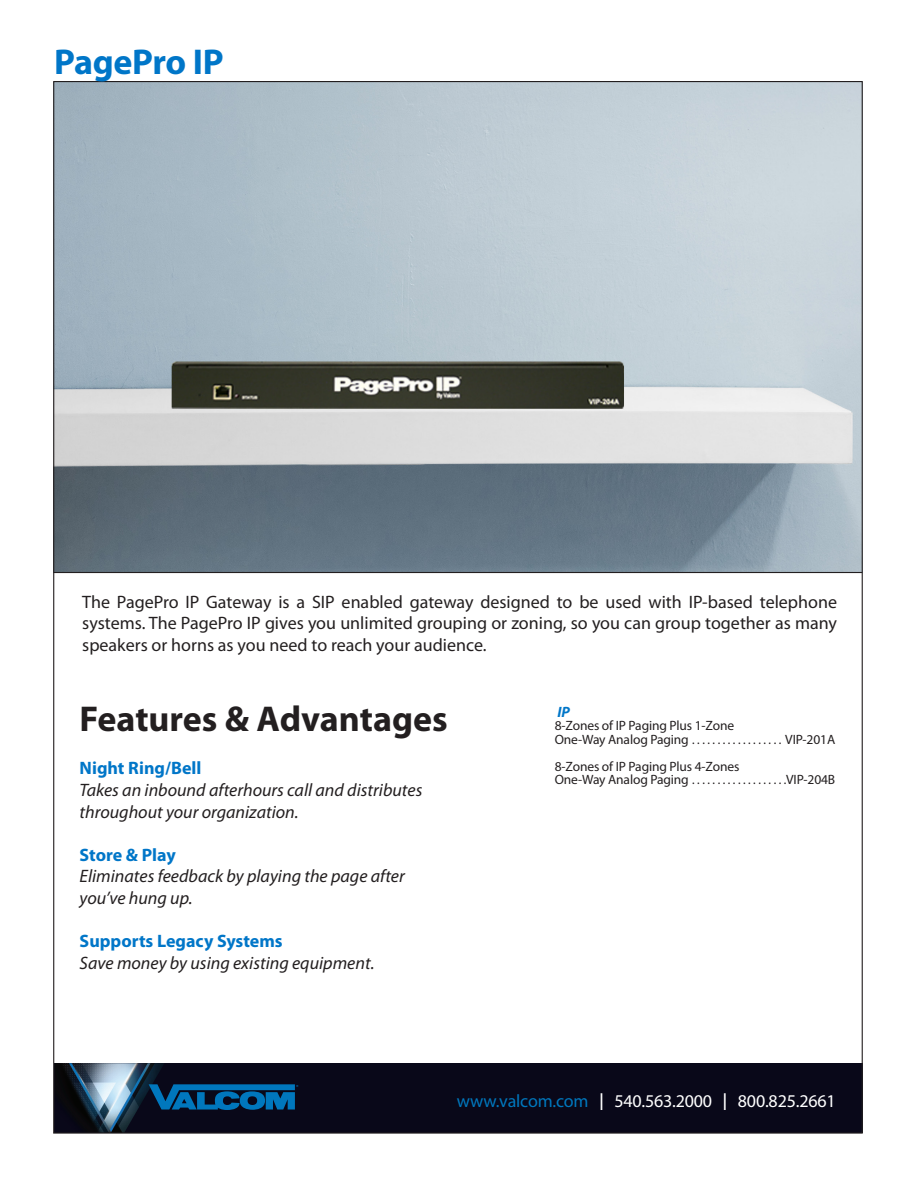
<style>
.page{position:relative;width:918px;height:1188px;background:#fff}
.page>*{position:absolute;margin:0;border:0;box-sizing:border-box;transform-origin:0 0}
.t1{font:700 36px "Myriad Pro";color:#231f20}
.t2{font:700 36px "Myriad Pro";letter-spacing:-.01em;color:#0076c8}
.t3{font:18px/21.6px "Myriad Pro";color:#231f20;text-align:justify}
.t4{font:italic 18px/21.6px "Myriad Pro";color:#231f20}
.t5{font:700 18px "Myriad Pro";color:#0076c8}
.t6{font:18px "Myriad Pro";letter-spacing:-.01em;color:#fff}
.t7{font:italic 700 15px "Myriad Pro";color:#0076c8}
.t8{font:13.5px/13.5px "Myriad Pro";letter-spacing:-.01em;color:#231f20}
.t9{font:6px "Myriad Pro";color:#0077bd}
.s1{color:#0077bd}
.s2{font-size:24.9px}
</style>
<div class="page">
<div style="left:54px;top:1063px;width:809px;height:70px;background:#090819"></div>
<img style="left:55px;top:1063px;width:109px;height:69px">
<svg style="left:149px;top:1084px;width:146px;height:26px"></svg>
<img style="left:55px;top:83px;width:806px;height:489px">
<hr style="left:54px;top:572px;width:808px;height:1px;background:#231f20">
<p class="t2" style="left:54px;top:38px;width:171px">PagePro IP</p>
<p class="t3" style="left:82px;top:590px;width:756px">The PagePro IP Gateway is a SIP enabled gateway designed to be used with IP-based telephone systems. The PagePro IP gives you unlimited grouping or zoning, so you can group together as many speakers or horns as you need to reach your audience.</p>
<p class="t1" style="left:80px;top:696px;width:370px">Features &amp; Advantages</p>
<p class="t5" style="left:80px;top:757px;width:123px">Night Ring/Bell</p>
<p class="t4" style="left:80px;top:779px;width:344px">Takes an inbound afterhours call and distributes throughout your organization.</p>
<p class="t5" style="left:80px;top:843px;width:98px">Store &amp; Play</p>
<p class="t4" style="left:80px;top:865px;width:327px">Eliminates feedback by playing the page after you’ve hung up.</p>
<p class="t5" style="left:80px;top:929px;width:205px">Supports Legacy Systems</p>
<p class="t4" style="left:80px;top:952px;width:296px">Save money by using existing equipment.</p>
<p class="t7" style="left:557px;top:702px;width:14px">IP</p>
<p class="t8" style="left:555px;top:719px;width:282px">8-Zones of IP Paging Plus 1-Zone<br>One-Way Analog Paging . . . . . . . . . . . . . . . . . . VIP-201A</p>
<p class="t8" style="left:555px;top:759px;width:186px">8-Zones of IP Paging Plus 4-Zones</p>
<p class="t8" style="left:555px;top:773px;width:282px">One-Way Analog Paging . . . . . . . . . . . . . . . . . . .VIP-204B</p>
<p class="t9" style="left:296px;top:1083px;width:4px">®</p>
<p class="t6" style="left:457px;top:1090px;width:380px"><span class="s1">www.valcom.com</span> <span class="s2">I</span> 540.563.2000 <span class="s2">I</span> 800.825.2661</p>
</div>
